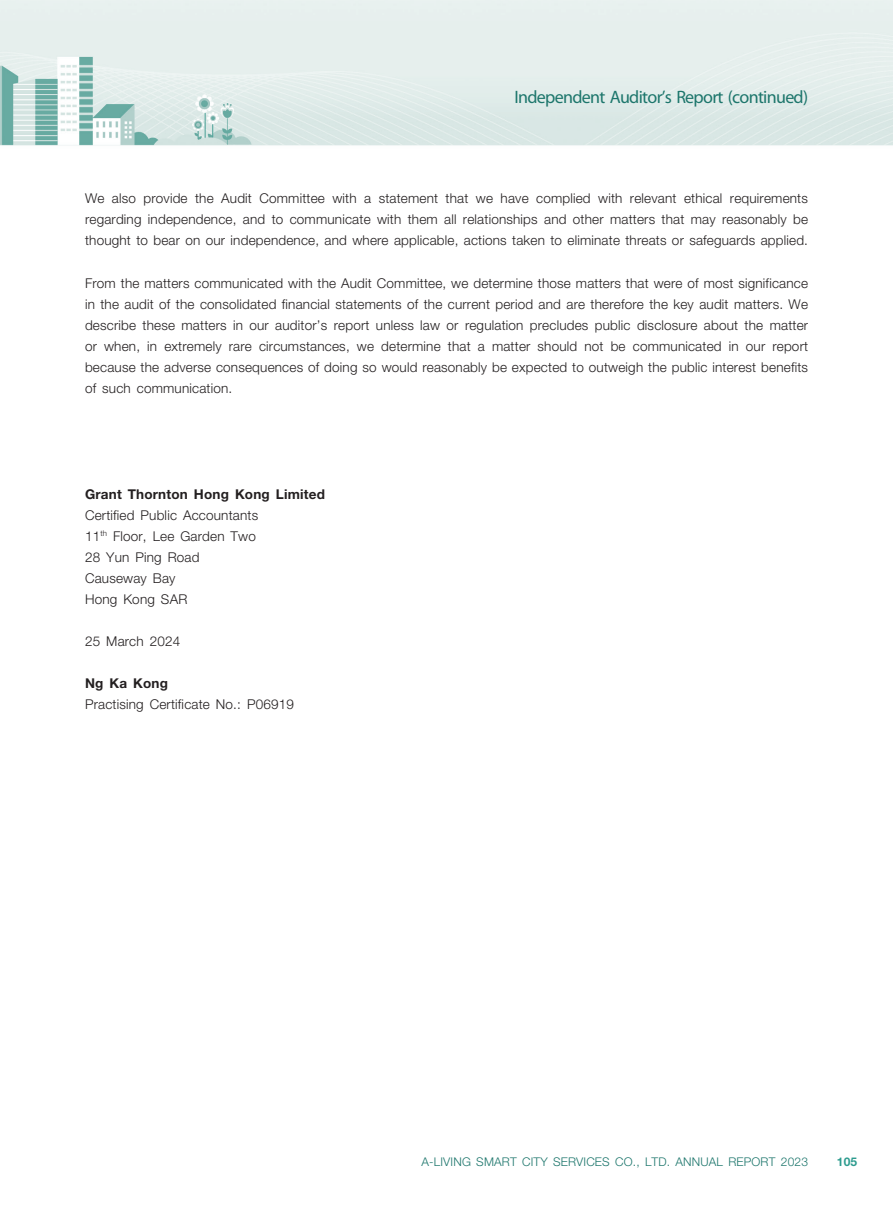
<style>
.page{position:relative;width:893px;height:1212px;background:#fff}
.page>*{position:absolute;margin:0;border:0;box-sizing:border-box;transform-origin:0 0}
.t1{font:18px "Myriad Pro";letter-spacing:-.04em;color:#1d766c}
.t2{font:300 13.5px/21px "Helvetica Neue LT Std";letter-spacing:.015em;color:#231f20;text-align:justify}
.t3{font:700 13.5px "Helvetica Neue LT Std";letter-spacing:.015em;color:#231f20}
.t4{font:300 12px "Helvetica Neue LT Std";letter-spacing:.015em;color:#1d766c}
.t5{font:700 12px "Helvetica Neue LT Std";color:#2e9c8f}
</style>
<div class="page">
<img style="left:0;top:0;width:893px;height:146px">
<h1 class="t1" style="left:515px;top:86px;width:295px">Independent Auditor’s Report (continued)</h1>
<p class="t2" style="left:85px;top:188px;width:725px">We also provide the Audit Committee with a statement that we have complied with relevant ethical requirements regarding independence, and to communicate with them all relationships and other matters that may reasonably be thought to bear on our independence, and where applicable, actions taken to eliminate threats or safeguards applied.</p>
<p class="t2" style="left:85px;top:272px;width:725px">From the matters communicated with the Audit Committee, we determine those matters that were of most significance in the audit of the consolidated financial statements of the current period and are therefore the key audit matters. We describe these matters in our auditor’s report unless law or regulation precludes public disclosure about the matter or when, in extremely rare circumstances, we determine that a matter should not be communicated in our report because the adverse consequences of doing so would reasonably be expected to outweigh the public interest benefits of such communication.</p>
<p class="t3" style="left:85px;top:486px;width:241px">Grant Thornton Hong Kong Limited</p>
<p class="t2" style="left:85px;top:504px;width:175px;text-align:left">Certified Public Accountants<br>11<sup>th</sup> Floor, Lee Garden Two<br>28 Yun Ping Road<br>Causeway Bay<br>Hong Kong SAR</p>
<p class="t2" style="left:85px;top:630px;width:97px">25 March 2024</p>
<p class="t3" style="left:85px;top:675px;width:84px">Ng Ka Kong</p>
<p class="t2" style="left:85px;top:694px;width:210px">Practising Certificate No.: P06919</p>
<p class="t4" style="left:421px;top:1154px;width:388px">A-LIVING SMART CITY SERVICES CO., LTD. ANNUAL REPORT 2023</p>
<p class="t5" style="left:837px;top:1154px;width:22px">105</p>
</div>
